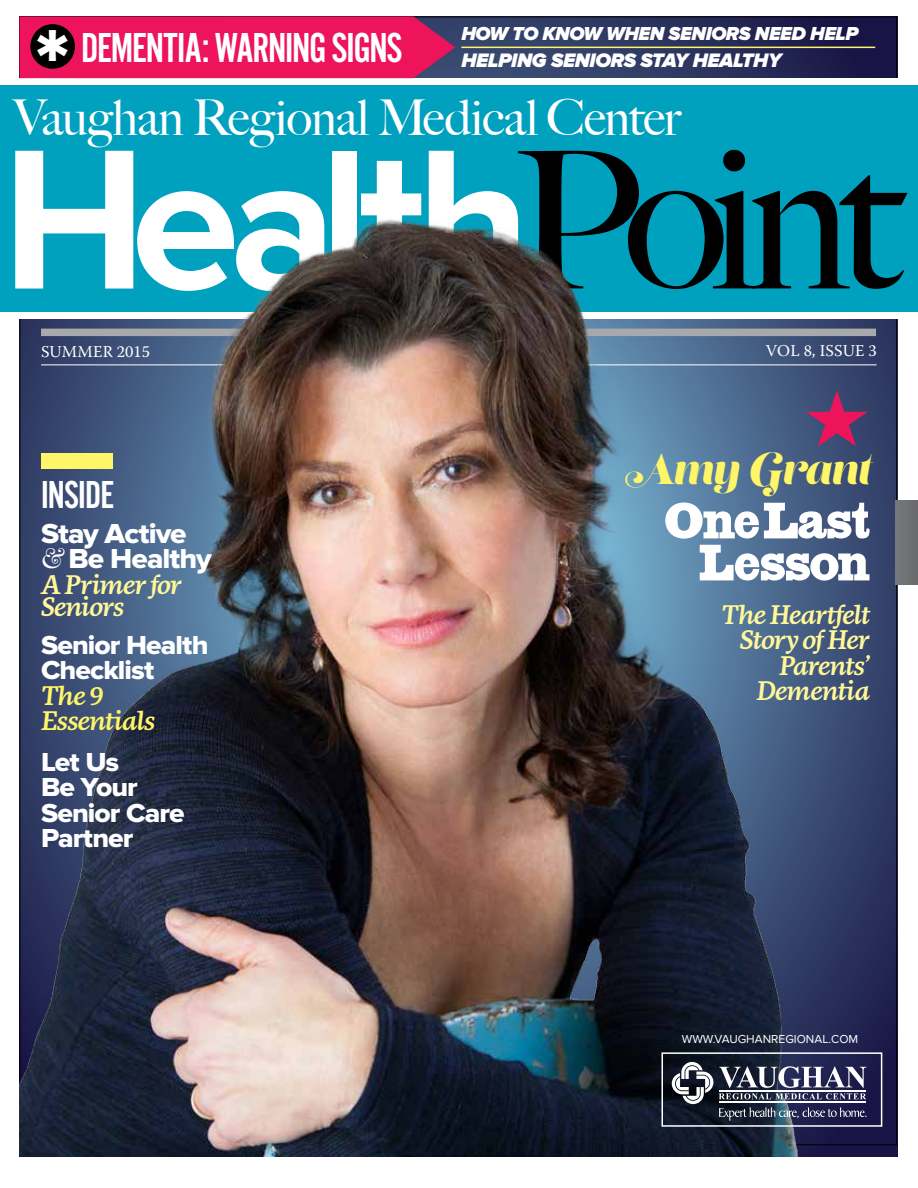
<style>
.page{position:relative;width:918px;height:1188px;background:#fff}
.page>*{position:absolute;margin:0;border:0;box-sizing:border-box;transform-origin:0 0}
.t1{font:51px/42px "HWT Slab Columbian";letter-spacing:-.02em;color:#fff;text-align:right;scale:1.05 1}
.t2{font:500 49.5px "Big Caslon";letter-spacing:-.02em;color:#fff}
.t3{font:43.5px "Alternate Got No 2 D";letter-spacing:-.03em;color:#fff}
.t4{font:42px "Lust Script";letter-spacing:-.01em;color:#fff568;scale:1.05 1}
.t5{font:40.5px "Alternate Got No 2 D";letter-spacing:-.02em;color:#fff}
.t6{font:28.5px/25.5px "Proxima Nova Extrabld";letter-spacing:-.03em;color:#fff;scale:1.05 1}
.t7{font:27px/25.5px "Proxima Nova Extrabld";letter-spacing:-.035em;color:#fff;scale:1.05 1}
.t8{font:italic 500 25.5px/25.5px "More Pro";letter-spacing:-.04em;color:#fff799;text-align:right;scale:1.05 1}
.t9{font:italic 500 25.5px/25.5px "More Pro";letter-spacing:-.03em;color:#fff568;scale:1.05 1}
.t10{font:italic 900 20.25px "Proxima Nova";letter-spacing:-.02em;color:#fff}
.t11{font:italic 900 19.5px "Proxima Nova";letter-spacing:-.02em;color:#fff}
.t12{font:16.5px "Warnock Pro";letter-spacing:.01em;color:#fff}
.t13{font:12px "Proxima Nova";color:#fff}
.s1{font-family:"Caslon Five Forty";font-style:italic}
</style>
<div class="page">
<svg style="left:455px;top:18px;width:440px;height:60px;background:#2b325c"></svg>
<img style="left:19px;top:378px;width:879px;height:778px">
<div style="left:0;top:78px;width:918px;height:234px;background:#00a1bf"></div>
<svg style="left:15px;top:151px;width:119px;height:138px"></svg>
<div style="left:332px;top:151px;width:25px;height:138px;background:#fff"></div>
<svg style="left:376px;top:150px;width:495px;height:33px"></svg>
<div style="left:0;top:78px;width:918px;height:7px;background:#fff"></div>
<img style="left:19px;top:183px;width:889px;height:195px">
<div style="left:896px;top:500px;width:22px;height:85px;background:#6f7173"></div>
<div style="left:41px;top:453px;width:71px;height:15px;background:#fff568"></div>
<hr style="left:461px;top:47px;width:414px;height:1px;background:#fff568">
<div style="left:662px;top:1052px;width:220px;height:75px;border:2px solid #fff"></div>
<hr style="left:719px;top:1101px;width:147px;height:2px;background:#fff">
<svg style="left:672px;top:1062px;width:41px;height:42px"></svg>
<svg style="left:719px;top:1066px;width:148px;height:33px"></svg>
<svg style="left:719px;top:1107px;width:148px;height:14px;background:#424863"></svg>
<svg style="left:19px;top:16px;width:436px;height:62px;background:#e1165b"></svg>
<div style="left:30px;top:24px;width:45px;height:45px;background:#000;border-radius:50%"></div>
<svg style="left:806px;top:390px;width:62px;height:56px;background:#394b72"></svg>
<h3 class="t3" style="left:36px;top:24px;width:368px">✱ DEMENTIA: WARNING SIGNS</h3>
<p class="t11" style="left:461px;top:22px;width:399px">HOW TO KNOW WHEN SENIORS NEED HELP</p>
<p class="t10" style="left:461px;top:49px;width:322px">HELPING SENIORS STAY HEALTHY</p>
<h2 class="t2" style="left:14px;top:76px;width:670px">Vaughan Regional Medical Center</h2>
<p class="t12" style="left:41px;top:342px;width:110px">SUMMER 2015</p>
<p class="t12" style="left:766px;top:341px;width:112px">VOL 8, ISSUE 3</p>
<h3 class="t5" style="left:41px;top:473px;width:75px">INSIDE</h3>
<p class="t6" style="left:41px;top:521px;width:164px">Stay Active <span class="s1">&amp;</span> Be Healthy</p>
<p class="t8" style="left:41px;top:572px;width:136px;line-height:22.5px;text-align:left">A Primer for<br>Seniors</p>
<p class="t7" style="left:41px;top:633px;width:161px">Senior Health<br>Checklist</p>
<p class="t9" style="left:41px;top:681px;width:111px">The 9<br>Essentials</p>
<p class="t7" style="left:41px;top:750px;width:138px">Let Us<br>Be Your<br>Senior Care<br>Partner</p>
<h3 class="t4" style="left:625px;top:442px;width:235px">Amy Grant</h3>
<h1 class="t1" style="left:664px;top:500px;width:198px">One Last<br>Lesson</h1>
<p class="t8" style="left:722px;top:601px;width:143px">The Heartfelt<br>Story of Her<br>Parents’<br>Dementia</p>
<p class="t13" style="left:682px;top:1032px;width:178px">WWW.VAUGHANREGIONAL.COM</p>
</div>
